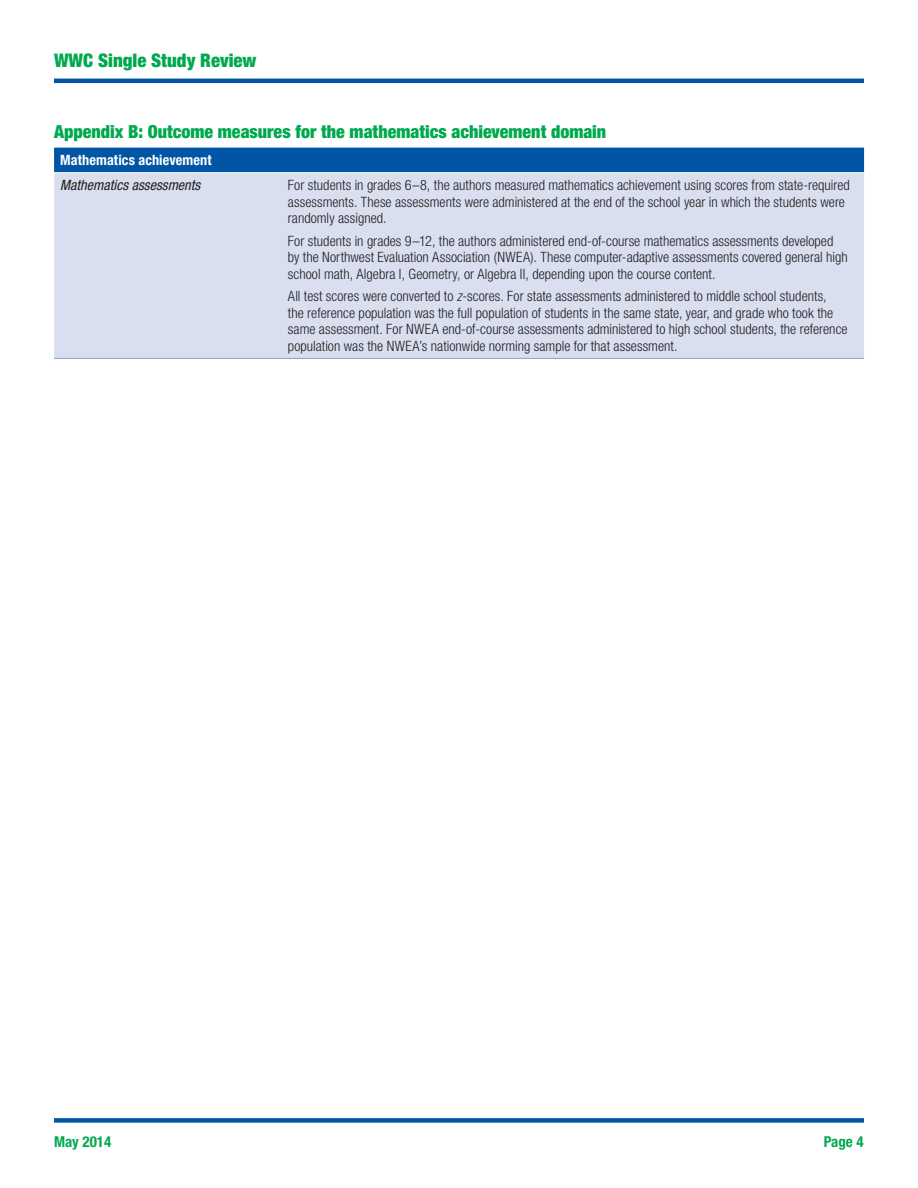
<style>
.page{position:relative;width:918px;height:1188px;background:#fff}
.page>*{position:absolute;margin:0;border:0;box-sizing:border-box;transform-origin:0 0}
.t1{font:900 condensed 18.75px "Helvetica Neue LT Std";color:#00a94e}
.Table_title{font:900 condensed 18px "Helvetica Neue LT Std";color:#00a94e}
.t2{font:700 condensed 15px "Helvetica Neue LT Std";color:#00a94e}
.Table_body_text{font:300 condensed 14.25px/16.5px "Helvetica Neue LT Std";letter-spacing:.005em;color:#231f20}
.Table_sub_head_whi{font:700 condensed 14.25px "Helvetica Neue LT Std";letter-spacing:.01em;color:#fff}
.Table_row_head-ita{font:italic condensed 14.25px "Helvetica Neue LT Std";color:#231f20}
.s1{font-style:italic}
</style>
<div class="page">
<div style="left:54px;top:1118px;width:810px;height:5px;background:#0155a5"></div>
<hr style="left:54px;top:79px;width:810px;height:4px;background:#0155a5">
<div style="left:54px;top:148px;width:810px;height:24px;background:#0155a5"></div>
<div style="left:54px;top:173px;width:810px;height:185px;background:#d9dfef"></div>
<hr style="left:54px;top:358px;width:228px;height:1px;background:#96a5d3">
<hr style="left:282px;top:358px;width:582px;height:1px;background:#96a5d3">
<h1 class="t1" style="left:54px;top:49px;width:204px">WWC Single Study Review</h1>
<p class="Table_title" style="left:54px;top:121px;width:554px">Appendix B: Outcome measures for the mathematics achievement domain</p>
<p class="Table_sub_head_whi" style="left:60px;top:152px;width:153px">Mathematics achievement</p>
<p class="Table_row_head-ita" style="left:60px;top:177px;width:142px">Mathematics assessments</p>
<p class="Table_body_text" style="left:288px;top:177px;width:563px">For students in grades 6–8, the authors measured mathematics achievement using scores from state-required assessments. These assessments were administered at the end of the school year in which the students were randomly assigned.</p>
<p class="Table_body_text" style="left:288px;top:233px;width:561px">For students in grades 9–12, the authors administered end-of-course mathematics assessments developed by the Northwest Evaluation Association (NWEA). These computer-adaptive assessments covered general high school math, Algebra I, Geometry, or Algebra II, depending upon the course content.</p>
<p class="Table_body_text" style="left:288px;top:288px;width:561px">All test scores were converted to <span class="s1">z</span>-scores. For state assessments administered to middle school students,<br>the reference population was the full population of students in the same state, year, and grade who took the same assessment. For NWEA end-of-course assessments administered to high school students, the reference population was the NWEA’s nationwide norming sample for that assessment.</p>
<p class="t2" style="left:54px;top:1132px;width:59px">May 2014</p>
<p class="t2" style="left:824px;top:1132px;width:41px">Page 4</p>
</div>
